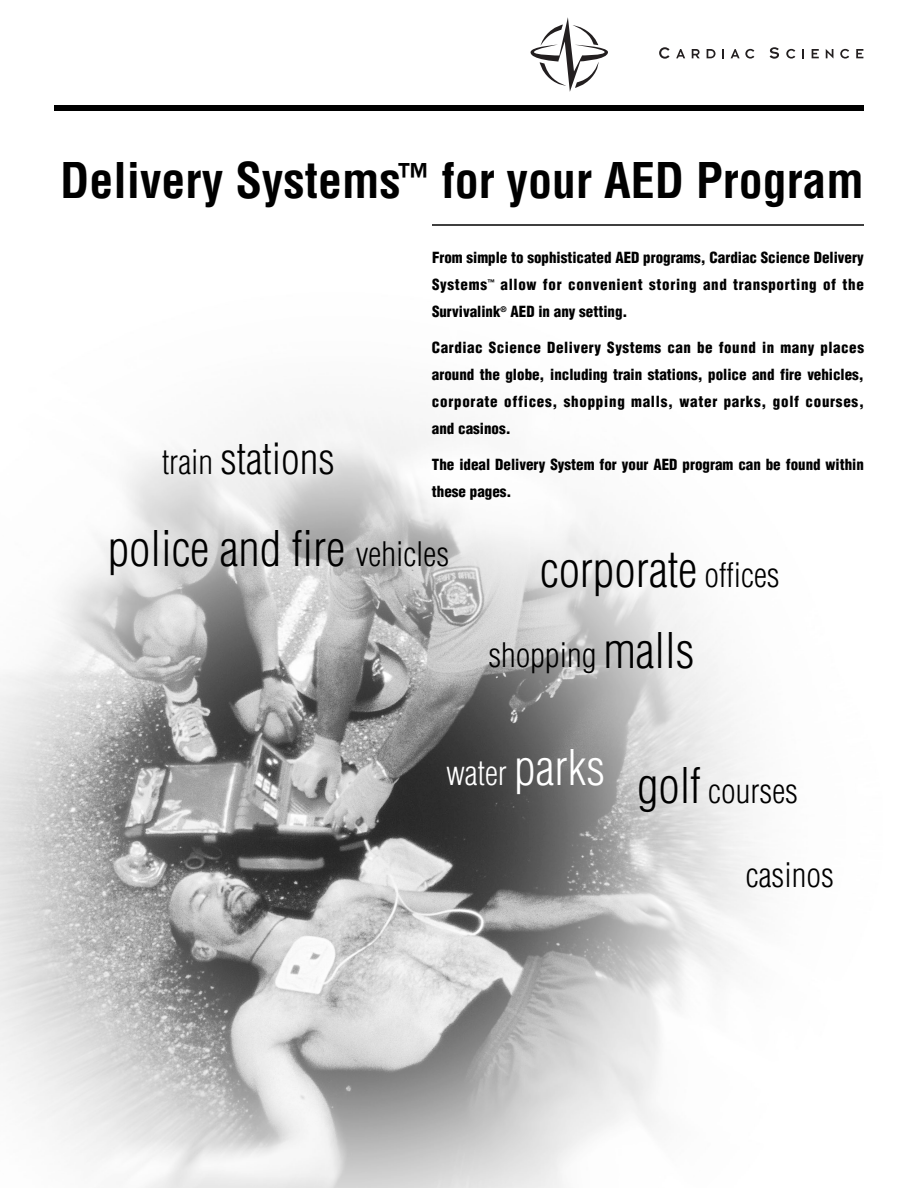
<style>
.page{position:relative;width:918px;height:1188px;background:#fff}
.page>*{position:absolute;margin:0;border:0;box-sizing:border-box;transform-origin:0 0}
.t1{font:300 condensed 48px "Helvetica";color:#000}
.t2{font:700 condensed 48px "Helvetica";color:#000}
.t3{font:300 condensed 42px "Helvetica";color:#000}
.t4{font:300 condensed 33px "Helvetica";color:#000}
.t5{font:900 condensed 15px/27px "Helvetica";color:#000;text-align:justify}
.s1{font-size:33px}
.s2{font-size:48px}
</style>
<div class="page">
<img style="left:0;top:413px;width:759px;height:775px">
<svg style="left:531px;top:17px;width:77px;height:75px"></svg>
<svg style="left:659px;top:47px;width:11px;height:12px"></svg>
<svg style="left:676px;top:49px;width:9px;height:9px"></svg>
<svg style="left:692px;top:49px;width:8px;height:9px"></svg>
<svg style="left:707px;top:49px;width:9px;height:9px"></svg>
<svg style="left:722px;top:49px;width:2px;height:9px"></svg>
<svg style="left:731px;top:49px;width:23px;height:10px"></svg>
<svg style="left:770px;top:47px;width:9px;height:12px"></svg>
<svg style="left:786px;top:49px;width:9px;height:10px"></svg>
<svg style="left:802px;top:49px;width:2px;height:9px"></svg>
<svg style="left:812px;top:49px;width:7px;height:9px"></svg>
<svg style="left:826px;top:49px;width:7px;height:10px"></svg>
<svg style="left:840px;top:49px;width:9px;height:10px"></svg>
<svg style="left:856px;top:49px;width:7px;height:9px"></svg>
<div style="left:54px;top:105px;width:810px;height:6px;background:#000"></div>
<hr style="left:432px;top:224px;width:432px;height:2px;background:#000">
<h1 class="t2" style="left:60px;top:162px;width:805px">Delivery Systems<sup>™</sup> for your AED Program</h1>
<h2 class="t3" style="left:162px;top:442px;width:174px"><span class="s1">train</span> stations</h2>
<p class="t5" style="left:432px;top:246px;width:434px">From simple to sophisticated AED programs, Cardiac Science Delivery Systems<sup>™</sup> allow for convenient storing and transporting of the Survivalink<sup>®</sup> AED in any setting.</p>
<p class="t5" style="left:432px;top:336px;width:434px">Cardiac Science Delivery Systems can be found in many places around the globe, including train stations, police and fire vehicles, corporate offices, shopping malls, water parks, golf courses, and casinos.</p>
<p class="t5" style="left:432px;top:453px;width:433px">The ideal Delivery System for your AED program can be found within these pages.</p>
<h1 class="t1" style="left:108px;top:530px;width:343px">police and fire <span class="s1">vehicles</span></h1>
<h1 class="t1" style="left:540px;top:550px;width:241px">corporate <span class="s1">offices</span></h1>
<h3 class="t4" style="left:488px;top:643px;width:208px">shopping <span class="s2">malls</span></h3>
<h3 class="t4" style="left:447px;top:778px;width:353px"><sup>water</sup> <sup>parks</sup> <span class="s2">golf</span> courses</h3>
<h3 class="t4" style="left:746px;top:862px;width:89px">casinos</h3>
</div>
